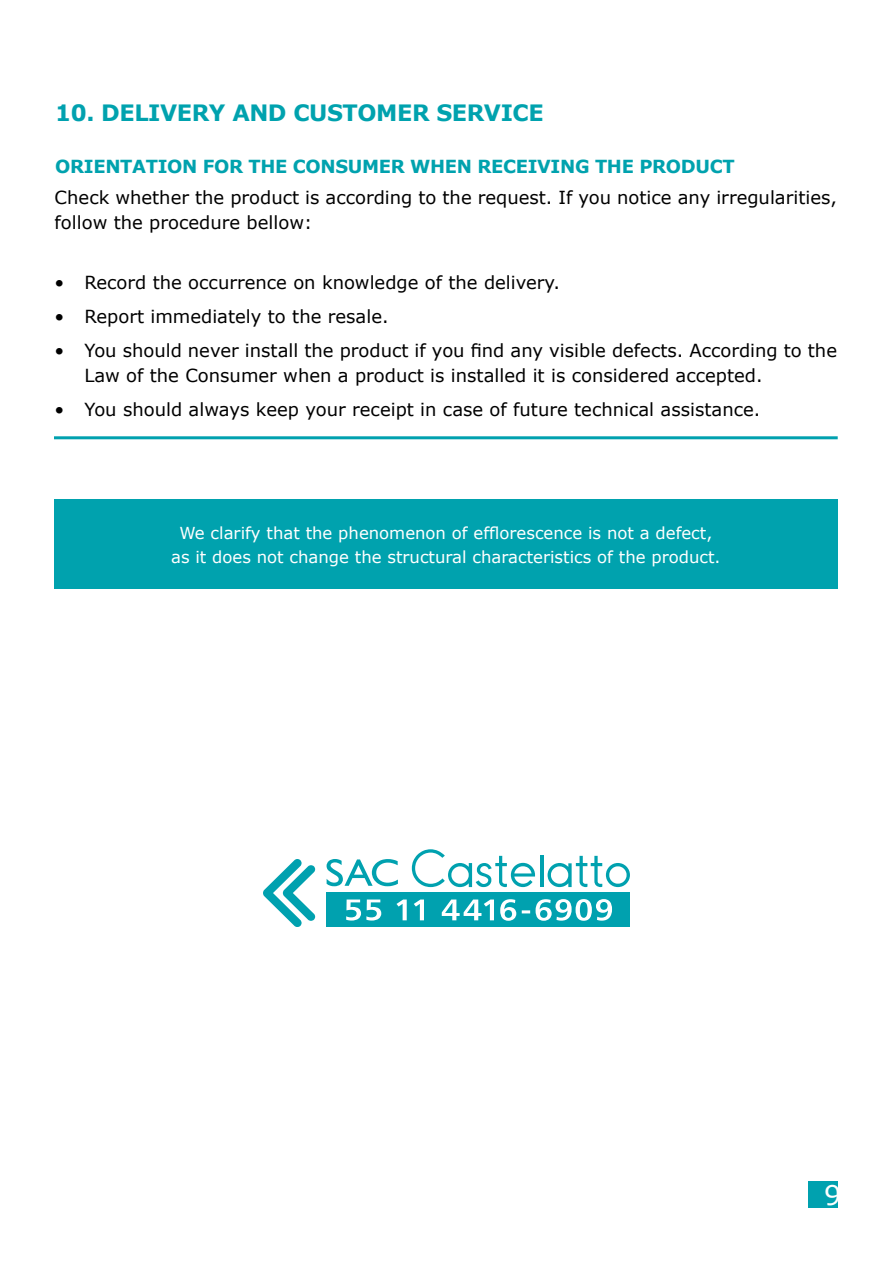
<style>
.page{position:relative;width:893px;height:1263px;background:#fff}
.page>*{position:absolute;margin:0;border:0;box-sizing:border-box;transform-origin:0 0}
.t1{font:27px "Verdana";color:#fff}
.t2{font:700 22.5px "Verdana";letter-spacing:-.02em;color:#00a2ae}
.t3{font:18px/25.5px "Verdana";color:#000}
.t4{font:700 18px "Verdana";letter-spacing:-.02em;color:#00a2ae}
.t5{font:16.5px/24px "Verdana";color:#fff;text-align:center}
.s1{color:#00a1af}
</style>
<div class="page">
<div style="left:807px;top:1181px;width:30px;height:27px;background:#00a1af"></div>
<hr style="left:54px;top:436px;width:784px;height:3px;background:#00a1af">
<div style="left:54px;top:500px;width:784px;height:89px;background:#00a2ae"></div>
<svg style="left:327px;top:859px;width:71px;height:27px"></svg>
<div style="left:327px;top:893px;width:303px;height:34px;background:#00a1af"></div>
<svg style="left:346px;top:899px;width:266px;height:22px"></svg>
<svg style="left:263px;top:859px;width:52px;height:68px"></svg>
<svg style="left:412px;top:849px;width:123px;height:38px"></svg>
<hr style="left:540px;top:856px;width:3px;height:31px;background:#00a1af">
<svg style="left:548px;top:856px;width:82px;height:31px"></svg>
<p class="t2" style="left:55px;top:97px;width:490px"><span class="s1">10.</span> DELIVERY AND CUSTOM ER SERVICE</p>
<p class="t4" style="left:55px;top:153px;width:681px">ORIENTATION FOR THE CONSUM ER WHEN RECEIVING THE PRODUCT</p>
<p class="t3" style="left:55px;top:184px;width:784px">Check whether the product is according to the request. If you notice any irregularities, follow the procedure bellow:</p>
<p class="t3" style="left:55px;top:269px;width:507px">• Record the occurrence on knowledge of the delivery.</p>
<p class="t3" style="left:55px;top:303px;width:335px">• Report immediately to the resale.</p>
<p class="t3" style="left:84px;top:337px;width:754px;text-indent:-30px">• You should never install the product if you find any visible defects. According to the<br>Law of the Consumer when a product is installed it is considered accepted.</p>
<p class="t3" style="left:55px;top:397px;width:707px">• You should always keep your receipt in case of future technical assistance.</p>
<p class="t5" style="left:171px;top:520px;width:551px">We clarify that the phenomenon of efflorescence is not a defect, as it does not change the structural characteristics of the product.</p>
<h1 class="t1" style="left:824px;top:1177px;width:19px">9</h1>
</div>
